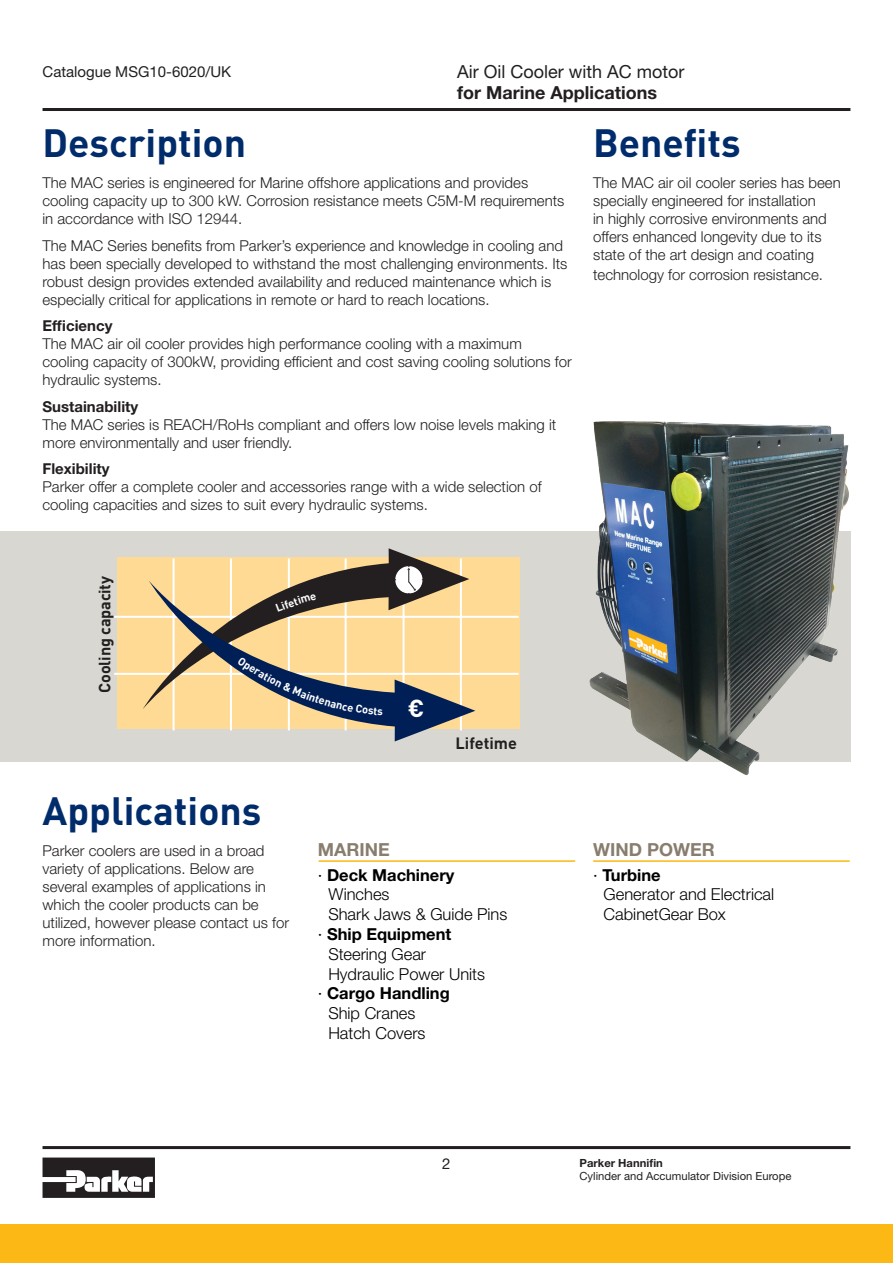
<style>
.page{position:relative;width:893px;height:1263px;background:#fff}
.page>*{position:absolute;margin:0;border:0;box-sizing:border-box;transform-origin:0 0}
.HF_Normal_Text_10pt{font:700 39px "DINOT";color:#002c6b}
.t1{font:700 24.3px "DINOT";color:#fff}
.t2{font:18px "Helvetica Neue LT Std";color:#231f20}
.t3{font:700 18px "Helvetica Neue LT Std";color:#231f20}
.HF_Normal_Text_10pt-2{font:700 18px "Helvetica Neue LT Std";color:#887d6e}
.HF_Normal_Text_10pt-3{font:300 16.5px/19.8px "Helvetica Neue LT Std";color:#000}
.HF_Normal_Text_10pt-4{font:700 16.5px "Helvetica Neue LT Std";color:#000}
.t4{font:700 16.2px "DINOT";letter-spacing:-.01em;color:#231f20}
.HF_Normal_Text_10pt-5{font:300 15px/18px "Helvetica Neue LT Std";color:#231f20}
.t5{font:15px "Helvetica Neue LT Std";color:#231f20}
.t6{font:11.25px "Helvetica Neue LT Std";color:#231f20}
.t7{font:700 11.25px "Helvetica Neue LT Std";color:#231f20}
.s1{font-weight:700}
.s2{font-weight:400}
</style>
<div class="page">
<hr style="left:43px;top:108px;width:807px;height:3px;background:#231f20">
<hr style="left:43px;top:1146px;width:807px;height:3px;background:#231f20">
<svg style="left:43px;top:1157px;width:112px;height:41px"></svg>
<div style="left:0;top:1224px;width:893px;height:39px;background:#fcb814"></div>
<div style="left:0;top:531px;width:850px;height:230px;background:#d8d7d2"></div>
<div style="left:117px;top:556px;width:403px;height:172px;background:#feda94"></div>
<hr style="left:114px;top:616px;width:405px;height:2px;background:#fff">
<hr style="left:114px;top:673px;width:405px;height:2px;background:#fff">
<svg style="left:143px;top:548px;width:326px;height:161px"></svg>
<svg style="left:395px;top:566px;width:27px;height:27px"></svg>
<svg style="left:149px;top:581px;width:326px;height:160px"></svg>
<hr style="left:390px;top:579px;width:36px;height:1px;background:#231f20">
<hr style="left:409px;top:563px;width:1px;height:35px;background:#231f20">
<div style="left:396px;top:567px;width:26px;height:26px;background:#fff;border-radius:50%"></div>
<svg style="left:407px;top:568px;width:10px;height:23px"></svg>
<img style="left:568px;top:421px;width:283px;height:354px">
<hr style="left:319px;top:860px;width:256px;height:2px;background:#fcb814">
<hr style="left:593px;top:860px;width:257px;height:2px;background:#fcb814">
<svg style="left:237px;top:656px;width:146px;height:59px"></svg>
<svg style="left:275px;top:593px;width:42px;height:19px"></svg>
<p class="t5" style="left:43px;top:63px;width:190px">Catalogue MSG10-6020/UK</p>
<p class="t2" style="left:457px;top:61px;width:229px">Air Oil Cooler with AC motor</p>
<p class="t3" style="left:457px;top:82px;width:201px">for Marine Applications</p>
<p class="HF_Normal_Text_10pt" style="left:43px;top:117px;width:205px">Description</p>
<p class="HF_Normal_Text_10pt-5" style="left:43px;top:173px;width:523px">The MAC series is engineered for Marine offshore applications and provides cooling capacity up to 300 kW. Corrosion resistance meets C5M-M requirements in accordance with ISO 12944.</p>
<p class="HF_Normal_Text_10pt-5" style="left:43px;top:236px;width:526px">The MAC Series benefits from Parker’s experience and knowledge in cooling and has been specially developed to withstand the most challenging environments. Its robust design provides extended availability and reduced maintenance which is especially critical for applications in remote or hard to reach locations.</p>
<p class="HF_Normal_Text_10pt-5" style="left:43px;top:316px;width:531px"><span class="s1">Efficiency<br></span>The MAC air oil cooler provides high performance cooling with a maximum cooling capacity of 300kW, providing efficient and cost saving cooling solutions for hydraulic systems.</p>
<p class="HF_Normal_Text_10pt-5" style="left:43px;top:397px;width:515px"><span class="s1">Sustainability<br></span>The MAC series is REACH/RoHs compliant and offers low noise levels making it more environmentally and user friendly.</p>
<p class="HF_Normal_Text_10pt-5" style="left:43px;top:459px;width:501px"><span class="s1">Flexibility<br></span>Parker offer a complete cooler and accessories range with a wide selection of cooling capacities and sizes to suit every hydraulic systems.</p>
<p class="HF_Normal_Text_10pt" style="left:593px;top:117px;width:149px">Benefits</p>
<p class="HF_Normal_Text_10pt-5" style="left:593px;top:173px;width:249px">The MAC air oil cooler series has been specially engineered for installation<br>in highly corrosive environments and offers enhanced longevity due to its state of the art design and coating</p>
<p class="HF_Normal_Text_10pt-5" style="left:593px;top:265px;width:231px">technology for corrosion resistance.</p>
<p class="t4" style="left:94px;top:693px;width:118px;rotate:-90deg">Cooling capacity</p>
<p class="t1" style="left:408px;top:692px;width:18px">€</p>
<p class="t4" style="left:456px;top:732px;width:63px">Lifetime</p>
<p class="HF_Normal_Text_10pt" style="left:43px;top:785px;width:220px">Applications</p>
<p class="HF_Normal_Text_10pt-5" style="left:43px;top:841px;width:248px">Parker coolers are used in a broad variety of applications. Below are several examples of applications in which the cooler products can be utilized, however please contact us for more information.</p>
<p class="HF_Normal_Text_10pt-2" style="left:318px;top:839px;width:73px">MARINE</p>
<p class="HF_Normal_Text_10pt-4" style="left:318px;top:864px;width:138px"><span class="s2">∙</span> Deck Machinery</p>
<p class="HF_Normal_Text_10pt-3" style="left:328px;top:884px;width:63px">Winches</p>
<p class="HF_Normal_Text_10pt-3" style="left:328px;top:904px;width:181px">Shark Jaws &amp; Guide Pins</p>
<p class="HF_Normal_Text_10pt-4" style="left:318px;top:924px;width:135px"><span class="s2">∙</span> Ship Equipment</p>
<p class="HF_Normal_Text_10pt-3" style="left:328px;top:943px;width:99px">Steering Gear</p>
<p class="HF_Normal_Text_10pt-3" style="left:328px;top:963px;width:158px">Hydraulic Power Units</p>
<p class="HF_Normal_Text_10pt-4" style="left:318px;top:983px;width:133px"><span class="s2">∙</span> Cargo Handling</p>
<p class="HF_Normal_Text_10pt-3" style="left:328px;top:1003px;width:89px">Ship Cranes</p>
<p class="HF_Normal_Text_10pt-3" style="left:328px;top:1023px;width:99px">Hatch Covers</p>
<p class="HF_Normal_Text_10pt-2" style="left:593px;top:839px;width:123px">WIND POWER</p>
<p class="HF_Normal_Text_10pt-3" style="left:604px;top:864px;width:172px;text-indent:-10px"><span class="s2">∙</span> <span class="s1">Turbine<br></span>Generator and Electrical<br>CabinetGear Box</p>
<p class="t5" style="left:442px;top:1155px;width:10px">2</p>
<p class="t7" style="left:579px;top:1155px;width:85px">Parker Hannifin</p>
<p class="t6" style="left:579px;top:1169px;width:213px">Cylinder and Accumulator Division Europe</p>
</div>
